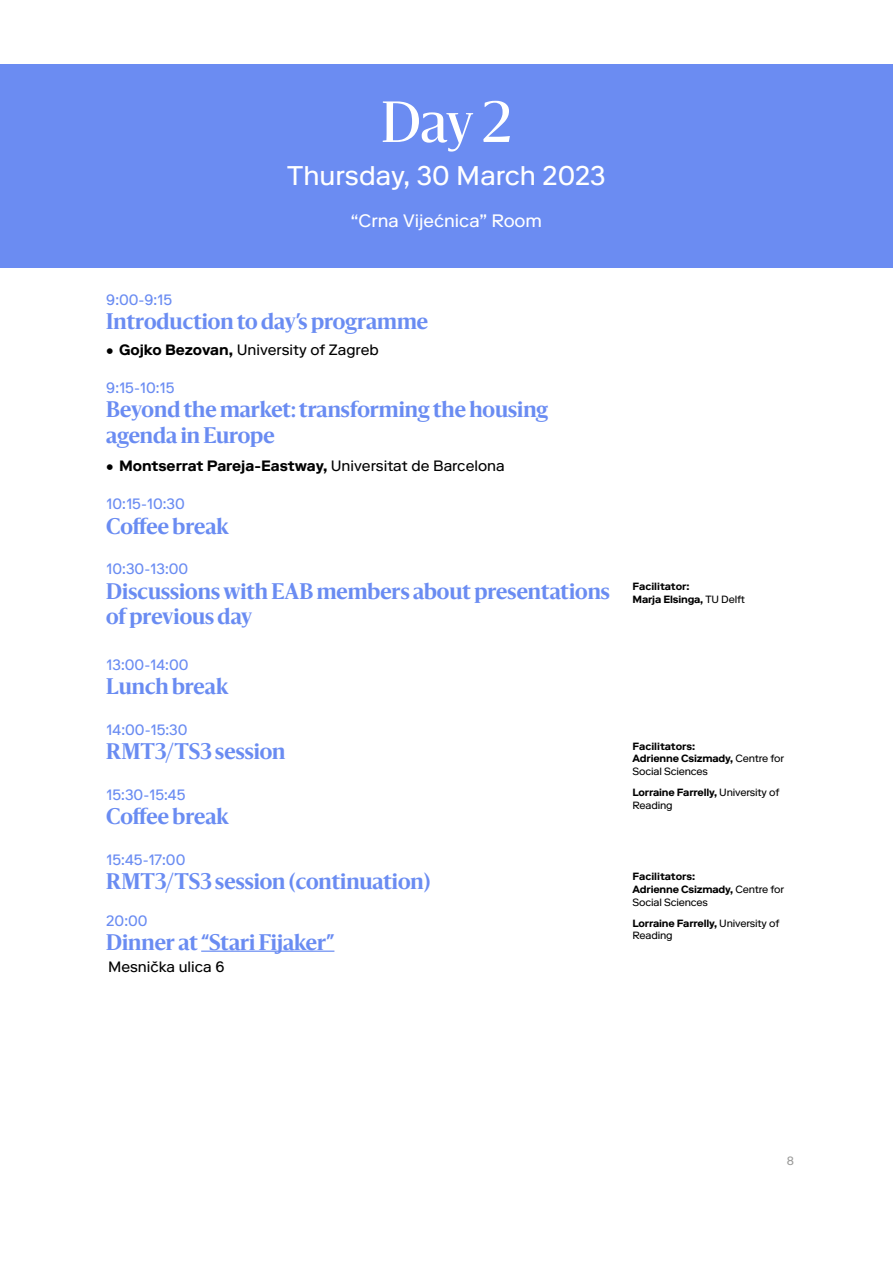
<style>
.page{position:relative;width:893px;height:1263px;background:#fff}
.page>*{position:absolute;margin:0;border:0;box-sizing:border-box;transform-origin:0 0}
.t1{font:54px "Sanomat";color:#fff}
.t2{font:27px "Riforma LL";color:#fff}
.t3{font:700 21px/25.2px "Sanomat";color:#6a8cf2}
.t4{font:18px "Riforma LL";color:#fff}
.t5{font:15px "Riforma LL";color:#6a8cf2}
.t6{font:700 15px "Riforma LL";color:#000}
.t7{font:15px "Riforma LL";color:#000}
.t8{font:12px "Riforma LL";color:#9b9b9a}
.t9{font:700 10.5px/12.6px "Riforma LL";letter-spacing:-.015em;color:#000}
.t10{font:10.5px/12.6px "Riforma LL";letter-spacing:-.015em;color:#000}
.s1{font-weight:700}
.s2{font-weight:400}
</style>
<div class="page">
<div style="left:0;top:65px;width:893px;height:203px;background:#6b8cf2"></div>
<hr style="left:201px;top:950px;width:133px;height:2px;background:#6a8cf2">
<h1 class="t1" style="left:381px;top:83px;width:132px">Day 2</h1>
<p class="t2" style="left:287px;top:158px;width:320px">Thursday, 30 March 2023</p>
<p class="t4" style="left:351px;top:209px;width:193px">“Crna Vijećnica” Room</p>
<p class="t5" style="left:106px;top:290px;width:67px">9:00-9:15</p>
<p class="t3" style="left:106px;top:307px;width:323px">Introduction to day’s programme</p>
<p class="t7" style="left:106px;top:340px;width:274px"><span class="s1">• Gojko Bezovan,</span> University of Zagreb</p>
<p class="t5" style="left:106px;top:378px;width:70px">9:15-10:15</p>
<p class="t3" style="left:106px;top:395px;width:443px">Beyond the market: transforming the housing agenda in Europe</p>
<p class="t6" style="left:106px;top:456px;width:400px">• Montserrat Pareja-Eastway, <span class="s2">Universitat de Barcelona</span></p>
<p class="t5" style="left:106px;top:495px;width:80px">10:15-10:30</p>
<p class="t3" style="left:106px;top:511px;width:124px">Coffee break</p>
<p class="t5" style="left:106px;top:560px;width:83px">10:30-13:00</p>
<p class="t3" style="left:106px;top:576px;width:505px">Discussions with EAB members about presentations of previous day</p>
<p class="t5" style="left:106px;top:655px;width:84px">13:00-14:00</p>
<p class="t3" style="left:106px;top:672px;width:124px">Lunch break</p>
<p class="t5" style="left:106px;top:720px;width:83px">14:00-15:30</p>
<p class="t3" style="left:106px;top:737px;width:181px">RMT3/TS3 session</p>
<p class="t5" style="left:106px;top:785px;width:81px">15:30-15:45</p>
<p class="t3" style="left:106px;top:802px;width:124px">Coffee break</p>
<p class="t5" style="left:106px;top:850px;width:81px">15:45-17:00</p>
<p class="t3" style="left:106px;top:867px;width:326px">RMT3/TS3 session (continuation)</p>
<p class="t5" style="left:106px;top:911px;width:43px">20:00</p>
<p class="t3" style="left:106px;top:928px;width:230px">Dinner at “Stari Fijaker”</p>
<p class="t7" style="left:108px;top:957px;width:118px">Mesnička ulica 6</p>
<p class="t9" style="left:632px;top:580px;width:114px">Facilitator:<br>Marja Elsinga, <span class="s2">TU Delft</span></p>
<p class="t9" style="left:632px;top:740px;width:153px">Facilitators:<br>Adrienne Csizmady, <span class="s2">Centre for<br>Social Sciences</span></p>
<p class="t10" style="left:632px;top:786px;width:148px"><span class="s1">Lorraine Farrelly,</span> University of<br>Reading</p>
<p class="t9" style="left:632px;top:870px;width:153px">Facilitators:<br>Adrienne Csizmady, <span class="s2">Centre for<br>Social Sciences</span></p>
<p class="t10" style="left:632px;top:916px;width:148px"><span class="s1">Lorraine Farrelly,</span> University of<br>Reading</p>
<p class="t8" style="left:787px;top:1153px;width:9px">8</p>
</div>
